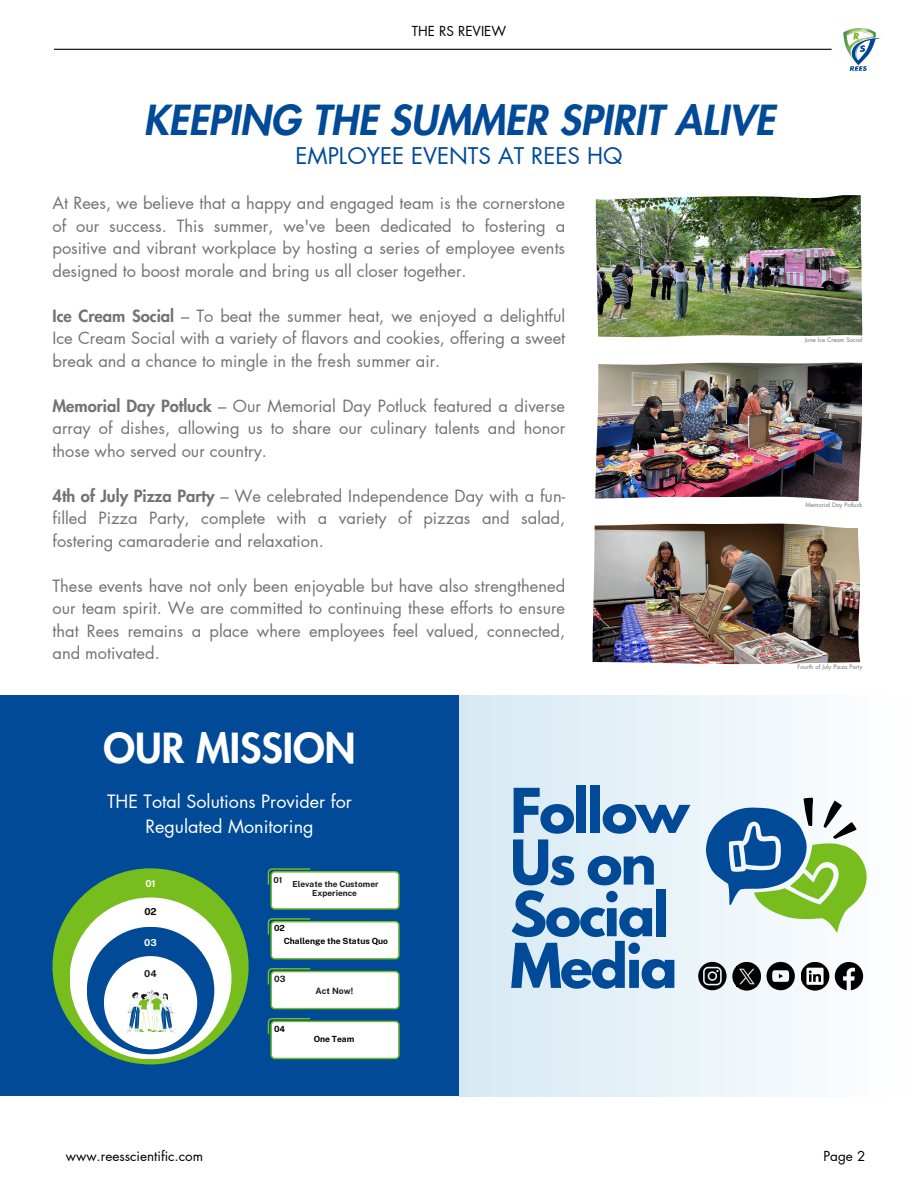
<style>
.page{position:relative;width:918px;height:1188px;background:#fff}
.page>*{position:absolute;margin:0;border:0;box-sizing:border-box;transform-origin:0 0}
.t1{font:700 54.75px/51.6px "League Spartan";letter-spacing:-.04em;color:#004a98}
.t2{font:italic 800 40.5px "Futura LT Pro";color:#004a98}
.t3{font:800 40.5px "Futura LT Pro";color:#fff}
.t4{font:22.5px "Futura LT Pro";color:#004a98}
.t5{font:18px/24.8px "Futura LT Pro";color:#fff;text-align:center}
.t6{font:16.5px/22.5px "Futura LT Pro";color:#737373;text-align:justify}
.t7{font:13.5px "Futura LT Pro";color:#000}
.t8{font:700 9.6px "Public Sans";color:#fff}
.t9{font:700 9.6px "Public Sans";color:#000}
.t10{font:700 9.6px "Public Sans";color:#1d1d1b}
.t11{font:700 8.7px "Public Sans";color:#1d1d1b}
.t12{font:700 8.55px "Public Sans";color:#000}
.t13{font:700 8.4px/9.8px "Public Sans";color:#1d1d1b;text-align:center}
.t14{font:6px "Futura LT Pro";color:#737373}
.s1{font-weight:800}
</style>
<div class="page">
<hr style="left:54px;top:49px;width:778px;height:1px;background:#000">
<img style="left:844px;top:29px;width:37px;height:41px">
<div style="left:459px;top:695px;width:459px;height:401px;background:linear-gradient(to right,#d6e9f3,#fff)"></div>
<svg style="left:706px;top:798px;width:160px;height:134px"></svg>
<svg style="left:835px;top:962px;width:28px;height:28px"></svg>
<svg style="left:698px;top:962px;width:29px;height:28px"></svg>
<svg style="left:767px;top:962px;width:28px;height:28px"></svg>
<div style="left:801px;top:962px;width:28px;height:29px;background:#000;border-radius:50%"></div>
<svg style="left:806px;top:968px;width:18px;height:17px"></svg>
<div style="left:732px;top:962px;width:29px;height:29px;background:#000;border-radius:50%"></div>
<img style="left:739px;top:968px;width:16px;height:17px">
<div style="left:0;top:695px;width:459px;height:401px;background:#004a98"></div>
<div style="left:52px;top:868px;width:197px;height:196px;background:#76bd1d;border-radius:50%"></div>
<div style="left:70px;top:897px;width:161px;height:162px;background:#fff;border-radius:50%"></div>
<div style="left:87px;top:927px;width:127px;height:127px;background:#004a98;border-radius:50%"></div>
<div style="left:104px;top:956px;width:93px;height:93px;background:#fff;border-radius:50%"></div>
<svg style="left:127px;top:990px;width:47px;height:43px"></svg>
<div style="left:277px;top:978px;width:127px;height:36px;background:linear-gradient(to right,#004a98,#004a98);border-radius:3px"></div>
<svg style="left:268px;top:968px;width:132px;height:41px;background:#deeae1"></svg>
<div style="left:277px;top:1027px;width:127px;height:37px;background:linear-gradient(to right,#0c568b,#09538e);border-radius:3px"></div>
<svg style="left:268px;top:1018px;width:132px;height:41px;background:#deeae1"></svg>
<svg style="left:268px;top:868px;width:132px;height:42px;background:#d9e7de"></svg>
<div style="left:277px;top:928px;width:127px;height:36px;background:linear-gradient(to right,#004a98,#004a98);border-radius:3px"></div>
<svg style="left:268px;top:918px;width:132px;height:41px;background:#ddeae1"></svg>
<img style="left:596px;top:195px;width:266px;height:142px">
<img style="left:595px;top:362px;width:267px;height:139px">
<img style="left:593px;top:523px;width:267px;height:141px">
<p class="t7" style="left:412px;top:25px;width:96px">THE RS REVIEW</p>
<p class="t2" style="left:144px;top:102px;width:632px">KEEPING THE SUMMER SPIRIT ALIVE</p>
<p class="t4" style="left:296px;top:146px;width:328px">EMPLOYEE EVENTS AT REES HQ</p>
<h2 class="t6" style="left:52px;top:193px;width:514px">At Rees, we believe that a happy and engaged team is the cornerstone of our success. This summer, we've been dedicated to fostering a positive and vibrant workplace by hosting a series of employee events designed to boost morale and bring us all closer together.</h2>
<h4 class="t6" style="left:52px;top:305px;width:514px"><span class="s1">Ice Cream Social</span> – To beat the summer heat, we enjoyed a delightful Ice Cream Social with a variety of flavors and cookies, offering a sweet break and a chance to mingle in the fresh summer air.</h4>
<p class="t6" style="left:52px;top:395px;width:514px"><span class="s1">Memorial Day Potluck</span> – Our Memorial Day Potluck featured a diverse array of dishes, allowing us to share our culinary talents and honor those who served our country.</p>
<p class="t6" style="left:52px;top:485px;width:514px"><span class="s1">4th of July Pizza Party</span> – We celebrated Independence Day with a fun&shy;filled Pizza Party, complete with a variety of pizzas and salad, fostering camaraderie and relaxation.</p>
<p class="t6" style="left:52px;top:575px;width:514px">These events have not only been enjoyable but have also strengthened our team spirit. We are committed to continuing these efforts to ensure that Rees remains a place where employees feel valued, connected, and motivated.</p>
<p class="t14" style="left:805px;top:337px;width:59px">June Ice Cream Social</p>
<p class="t14" style="left:805px;top:502px;width:59px">Memorial Day Potluck</p>
<p class="t14" style="left:798px;top:664px;width:66px">Fourth of July Pizza Party</p>
<p class="t3" style="left:103px;top:730px;width:254px">OUR MISSION</p>
<p class="t5" style="left:107px;top:790px;width:246px">THE Total Solutions Provider for<br>Regulated Monitoring</p>
<p class="t8" style="left:145px;top:878px;width:12px">01</p>
<p class="t9" style="left:144px;top:906px;width:14px">02</p>
<p class="t8" style="left:144px;top:937px;width:14px">03</p>
<p class="t10" style="left:144px;top:968px;width:14px">04</p>
<p class="t13" style="left:274px;top:875px;width:10px">01</p>
<h4 class="t13" style="left:293px;top:879px;width:88px">Elevate the Customer<br>Experience</h4>
<p class="t12" style="left:274px;top:923px;width:12px">02</p>
<p class="t12" style="left:284px;top:936px;width:106px">Challenge the Status Quo</p>
<h4 class="t11" style="left:274px;top:973px;width:13px">03</h4>
<h4 class="t12" style="left:274px;top:1024px;width:13px">04</h4>
<h4 class="t11" style="left:316px;top:986px;width:39px">Act Now!</h4>
<h4 class="t12" style="left:314px;top:1034px;width:42px">One Team</h4>
<h3 class="t1" style="left:510px;top:792px;width:181px">Follow<br>Us on<br>Social<br>Media</h3>
<p class="t7" style="left:66px;top:1150px;width:139px">www.reesscientific.com</p>
<p class="t7" style="left:823px;top:1150px;width:43px">Page 2</p>
</div>
